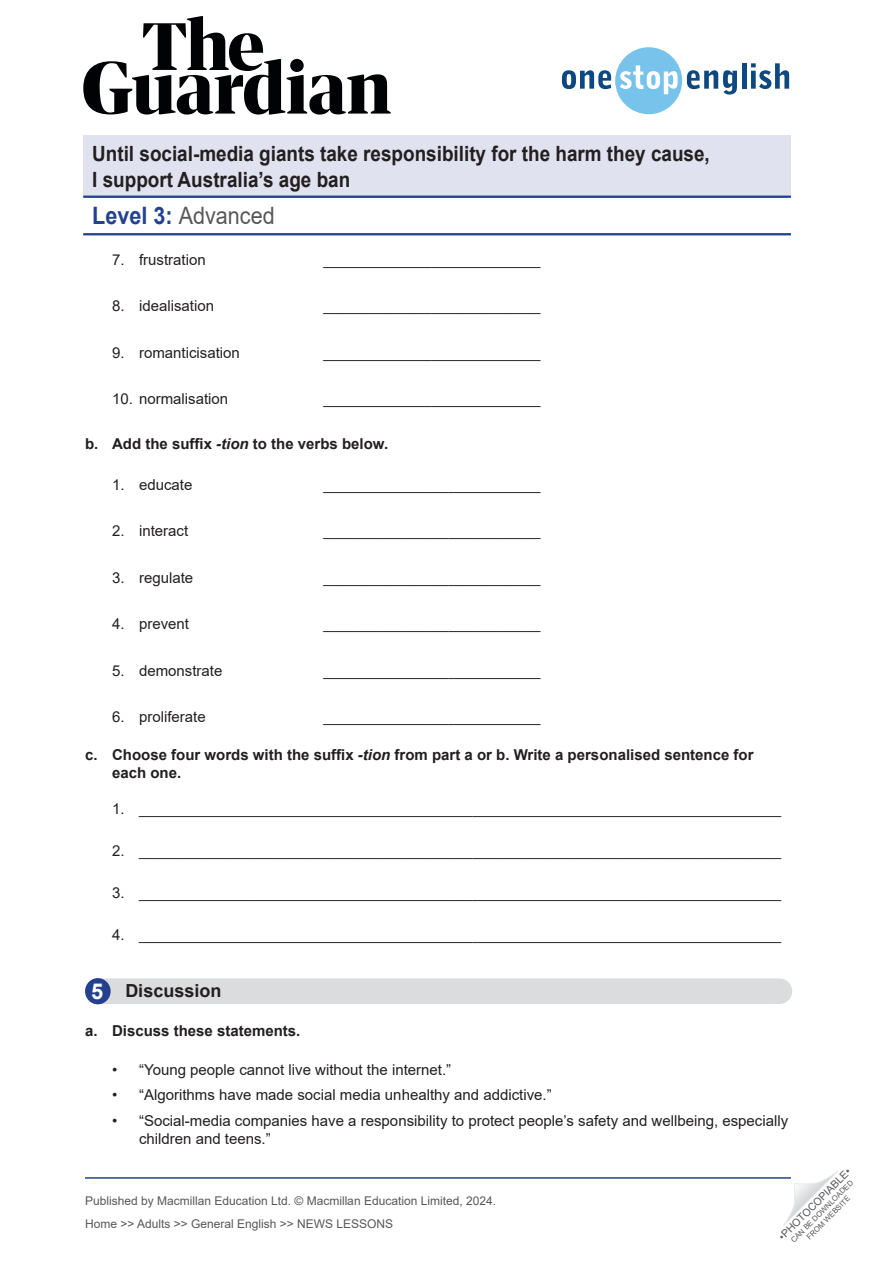
<style>
.page{position:relative;width:893px;height:1263px;background:#fff}
.page>*{position:absolute;margin:0;border:0;box-sizing:border-box;transform-origin:0 0}
.t1{font:24px "Arial";color:#58585a;scale:.9 1}
.t2{font:700 21px/25.2px "Arial";color:#231f20;scale:.9 1}
.t3{font:700 18px "Arial";color:#231f20}
.t4{font:15px/18px "Arial";color:#231f20}
.t5{font:700 15px/18px "Arial";color:#231f20}
.t6{font:12px/23px "Arial";color:#57585a}
.t7{font:10.5px "Arial";color:#57585a}
.t8{font:7.5px/9px "Arial";color:#57585a;text-align:center}
.s1{font-weight:700;color:#23418f}
.s2{font-style:italic}
.s3{font-size:21.9px;color:#fff}
</style>
<div class="page">
<svg style="left:783px;top:1171px;width:55px;height:55px"></svg>
<svg style="left:83px;top:16px;width:308px;height:99px"></svg>
<svg style="left:562px;top:47px;width:175px;height:67px"></svg>
<hr style="left:742px;top:63px;width:4px;height:26px;background:#0e4880">
<svg style="left:751px;top:63px;width:38px;height:26px"></svg>
<hr style="left:85px;top:1177px;width:706px;height:2px;background:#23418f">
<hr style="left:83px;top:233px;width:708px;height:2px;background:#23418f">
<div style="left:83px;top:136px;width:708px;height:61px;background:#e0e2ef"></div>
<hr style="left:83px;top:196px;width:708px;height:2px;background:#23418f">
<div style="left:86px;top:978px;width:706px;height:26px;background:#dbdcdd;border-radius:13px"></div>
<div style="left:85px;top:978px;width:26px;height:26px;background:#23418f;border-radius:50%"></div>
<h2 class="t2" style="left:92px;top:142px;width:688px">Until social-media giants take responsibility for the harm they cause,<br>I support Australia’s age ban</h2>
<h1 class="t1" style="left:92px;top:199px;width:204px"><span class="s1">Level 3:</span> Advanced</h1>
<p class="t4" style="left:112px;top:250px;width:95px">7. frustration</p>
<p class="t4" style="left:112px;top:297px;width:104px">8. idealisation</p>
<p class="t4" style="left:112px;top:343px;width:129px">9. romanticisation</p>
<p class="t4" style="left:324px;top:250px;width:218px">__________________________</p>
<p class="t4" style="left:324px;top:297px;width:218px">__________________________</p>
<p class="t4" style="left:324px;top:343px;width:218px">__________________________</p>
<p class="t4" style="left:112px;top:390px;width:118px">10. normalisation</p>
<p class="t4" style="left:324px;top:390px;width:218px">__________________________</p>
<p class="t5" style="left:85px;top:436px;width:305px">b. Add the suffix <span class="s2">-tion</span> to the verbs below.</p>
<p class="t4" style="left:112px;top:475px;width:82px">1. educate</p>
<p class="t4" style="left:324px;top:475px;width:218px">__________________________</p>
<p class="t4" style="left:112px;top:522px;width:78px">2. interact</p>
<p class="t4" style="left:324px;top:522px;width:218px">__________________________</p>
<p class="t4" style="left:112px;top:568px;width:83px">3. regulate</p>
<p class="t4" style="left:324px;top:568px;width:218px">__________________________</p>
<p class="t4" style="left:112px;top:615px;width:79px">4. prevent</p>
<p class="t4" style="left:324px;top:615px;width:218px">__________________________</p>
<p class="t4" style="left:112px;top:661px;width:112px">5. demonstrate</p>
<p class="t4" style="left:324px;top:661px;width:218px">__________________________</p>
<p class="t4" style="left:112px;top:708px;width:95px">6. proliferate</p>
<p class="t4" style="left:324px;top:708px;width:218px">__________________________</p>
<p class="t5" style="left:112px;top:746px;width:643px;text-indent:-27px">c. Choose four words with the suffix <span class="s2">-tion</span> from part a or b. Write a personalised sentence for each one.</p>
<p class="t4" style="left:112px;top:799px;width:671px">1. _____________________________________________________________________________</p>
<p class="t4" style="left:112px;top:841px;width:671px">2. _____________________________________________________________________________</p>
<p class="t4" style="left:112px;top:883px;width:671px">3. _____________________________________________________________________________</p>
<p class="t4" style="left:112px;top:925px;width:671px">4. _____________________________________________________________________________</p>
<p class="t3" style="left:91px;top:979px;width:132px"><span class="s3">5</span> Discussion</p>
<p class="t5" style="left:85px;top:1022px;width:217px">a. Discuss these statements.</p>
<p class="t4" style="left:112px;top:1060px;width:341px">• “Young people cannot live without the internet.”</p>
<p class="t4" style="left:112px;top:1086px;width:441px">• “Algorithms have made social media unhealthy and addictive.”</p>
<p class="t4" style="left:139px;top:1111px;width:651px;text-indent:-27px">• “Social-media companies have a responsibility to protect people’s safety and wellbeing, especially children and teens.”</p>
<p class="t6" style="left:85px;top:1189px;width:413px">Published by Macmillan Education Ltd. © Macmillan Education Limited, 2024.<br>Home &gt;&gt; Adults &gt;&gt; General English &gt;&gt; NEWS LESSONS</p>
<p class="t7" style="left:775px;top:1233px;width:99px;rotate:-45deg">•PHOTOCOPIABLE•</p>
<p class="t8" style="left:789px;top:1238px;width:86px;rotate:-45deg">CAN BE DOWNLOADED<br>FROM WEBSITE</p>
</div>
